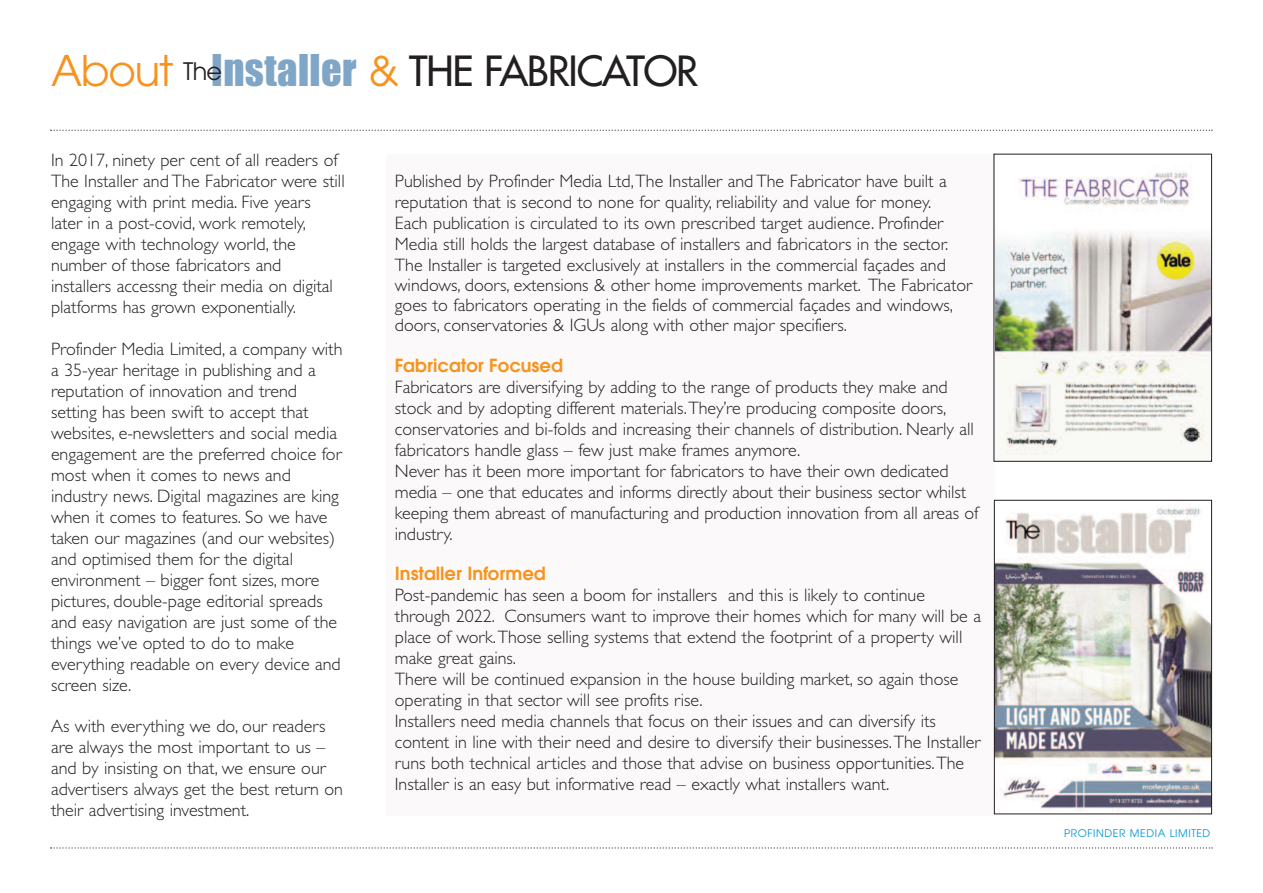
<style>
.page{position:relative;width:1263px;height:893px;background:#fff}
.page>*{position:absolute;margin:0;border:0;box-sizing:border-box;transform-origin:0 0}
.t1{font:40.5px "Futura";letter-spacing:-.03em;color:#231f20}
.t2{font:300 18px/21px "Gill Sans";color:#231f20}
.t3{font:600 18px "Avant Garde";color:#f7931d}
.t4{font:10.5px "Avant Garde";letter-spacing:.055em;color:#0098d3}
.s1{font-family:"Avant Garde";font-size:42px;color:#f7931d}
.s2{font-family:"Impact";color:#7fa6c7}
.s3{font-family:"Avant Garde";color:#f7931d}
</style>
<div class="page">
<div style="left:386px;top:154px;width:608px;height:662px;background:#fcf9fa"></div>
<svg style="left:50px;top:130px;width:1163px;height:1px"></svg>
<svg style="left:50px;top:847px;width:1163px;height:2px"></svg>
<img style="left:995px;top:171px;width:215px;height:284px">
<div style="left:993px;top:154px;width:219px;height:308px;border:1px solid #231f20"></div>
<img style="left:996px;top:508px;width:214px;height:304px">
<div style="left:994px;top:500px;width:218px;height:314px;border:1px solid #231f20"></div>
<h1 class="t1" style="left:51px;top:51px;width:648px"><span class="s1">About</span> <sup>The</sup><span class="s2">Installer</span> <span class="s3">&amp;</span> THE FABRICATOR</h1>
<p class="t2" style="left:51px;top:151px;width:295px">In 2017, ninety per cent of all readers of The Installer and The Fabricator were still engaging with print media. Five years later in a post-covid, work remotely, engage with technology world, the number of those fabricators and installers accessng their media on digital platforms has grown exponentially.</p>
<p class="t2" style="left:51px;top:340px;width:293px">Profinder Media Limited, a company with a 35-year heritage in publishing and a reputation of innovation and trend setting has been swift to accept that websites, e-newsletters and social media engagement are the preferred choice for most when it comes to news and industry news. Digital magazines are king when it comes to features. So we have taken our magazines (and our websites) and optimised them for the digital environment – bigger font sizes, more pictures, double-page editorial spreads and easy navigation are just some of the things we’ve opted to do to make everything readable on every device and screen size.</p>
<p class="t2" style="left:51px;top:717px;width:294px">As with everything we do, our readers are always the most important to us – and by insisting on that, we ensure our advertisers always get the best return on their advertising investment.</p>
<p class="t2" style="left:395px;top:173px;width:579px;line-height:20.5px">Published by Profinder Media Ltd,The Installer and The Fabricator have built a reputation that is second to none for quality, reliability and value for money.<br>Each publication is circulated to its own prescribed target audience. Profinder Media still holds the largest database of installers and fabricators in the sector.<br>The Installer is targeted exclusively at installers in the commercial façades and windows, doors, extensions &amp; other home improvements market. The Fabricator goes to fabricators operating in the fields of commercial façades and windows, doors, conservatories &amp; IGUs along with other major specifiers.</p>
<p class="t3" style="left:395px;top:358px;width:170px">Fabricator Focused</p>
<p class="t2" style="left:395px;top:378px;width:585px">Fabricators are diversifying by adding to the range of products they make and stock and by adopting different materials.They’re producing composite doors, conservatories and bi-folds and increasing their channels of distribution. Nearly all fabricators handle glass – few just make frames anymore.<br>Never has it been more important for fabricators to have their own dedicated media – one that educates and informs directly about their business sector whilst keeping them abreast of manufacturing and production innovation from all areas of industry.</p>
<p class="t3" style="left:395px;top:567px;width:152px">Installer Informed</p>
<p class="t2" style="left:395px;top:586px;width:588px">Post-pandemic has seen a boom for installers and this is likely to continue through 2022. Consumers want to improve their homes which for many will be a place of work.Those selling systems that extend the footprint of a property will make great gains.<br>There will be continued expansion in the house building market, so again those operating in that sector will see profits rise.<br>Installers need media channels that focus on their issues and can diversify its content in line with their need and desire to diversify their businesses.The Installer runs both technical articles and those that advise on business opportunities.The Installer is an easy but informative read – exactly what installers want.</p>
<p class="t4" style="left:1064px;top:829px;width:148px">PROFINDER MEDIA LIMITED</p>
</div>
